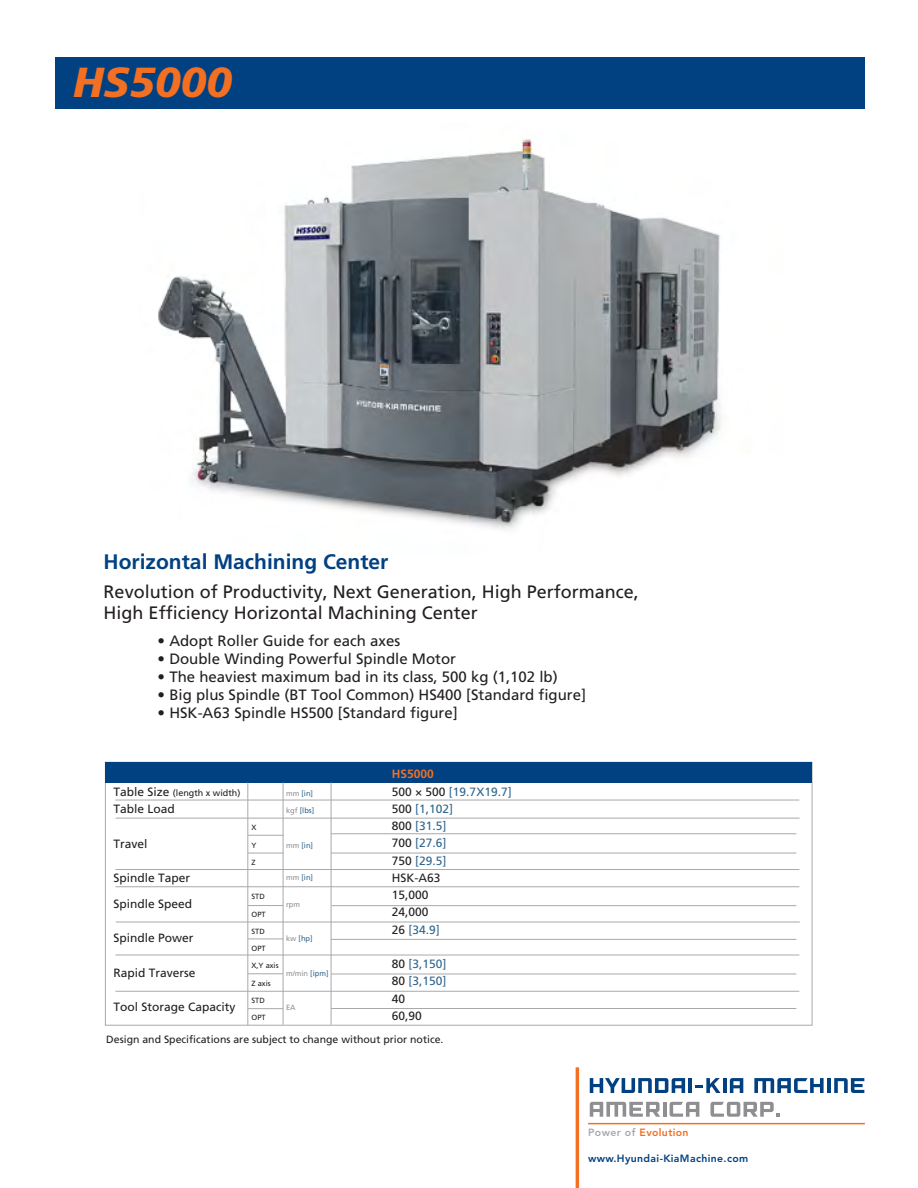
<style>
.page{position:relative;width:918px;height:1188px;background:#fff}
.page>*{position:absolute;margin:0;border:0;box-sizing:border-box;transform-origin:0 0}
.t1{font:italic 900 42px "Frutiger";color:#f36f21}
.t2{font:700 21px "Frutiger";color:#014182}
.t3{font:18px/21.6px "Frutiger";color:#231f20}
.t4{font:15px "Frutiger";color:#231f20}
.t5{font:12px/17.2px "Frutiger";color:#2f658d}
.t6{font:12px/25.5px "Frutiger";color:#231f20}
.t7{font:700 12px "Frutiger";color:#f36f21}
.t8{font:10.5px "Frutiger";color:#231f20}
.t9{font:800 10.5px "Avenir";letter-spacing:.035em;color:#014182}
.t10{font:800 10.5px "Avenir";letter-spacing:.035em;color:#f36f21}
.t11{font:9px "Frutiger";color:#231f20}
.t12{font:7.5px "Frutiger";color:#231f20}
.t13{font:7.5px "Frutiger";color:#2f658d}
.t14{font:7.5px "Frutiger";color:#8f8f92}
.s1{font-size:12px}
.s2{color:#8f8f92}
.s3{color:#2f658d}
.s4{color:#231f20}
.s5{color:#a8a9ad}
</style>
<div class="page">
<img style="left:158px;top:138px;width:563px;height:391px">
<svg style="left:730px;top:1078px;width:13px;height:15px"></svg>
<hr style="left:688px;top:1078px;width:4px;height:15px;background:#014182">
<hr style="left:723px;top:1078px;width:4px;height:15px;background:#014182">
<hr style="left:827px;top:1078px;width:4px;height:15px;background:#014182">
<svg style="left:695px;top:1078px;width:26px;height:15px"></svg>
<svg style="left:754px;top:1078px;width:70px;height:15px"></svg>
<svg style="left:590px;top:1078px;width:95px;height:15px"></svg>
<svg style="left:834px;top:1078px;width:30px;height:15px"></svg>
<hr style="left:663px;top:1102px;width:3px;height:15px;background:#8f8f92">
<svg style="left:670px;top:1102px;width:29px;height:15px"></svg>
<svg style="left:590px;top:1102px;width:70px;height:15px"></svg>
<svg style="left:710px;top:1102px;width:69px;height:15px"></svg>
<hr style="left:588px;top:1123px;width:277px;height:1px;background:#f36f21">
<hr style="left:576px;top:1067px;width:3px;height:121px;background:#f36f21">
<div style="left:55px;top:57px;width:810px;height:51px;background:#014182"></div>
<div style="left:106px;top:762px;width:706px;height:21px;background:#014182"></div>
<hr style="left:247px;top:783px;width:1px;height:242px;background:#a8a9ad">
<hr style="left:248px;top:835px;width:35px;height:1px;background:#a8a9ad">
<hr style="left:248px;top:853px;width:35px;height:1px;background:#a8a9ad">
<hr style="left:283px;top:783px;width:1px;height:242px;background:#a8a9ad">
<hr style="left:331px;top:783px;width:1px;height:242px;background:#a8a9ad">
<hr style="left:331px;top:833px;width:465px;height:1px;background:#a8a9ad">
<hr style="left:116px;top:818px;width:684px;height:1px;background:#a8a9ad">
<hr style="left:115px;top:800px;width:684px;height:1px;background:#a8a9ad">
<hr style="left:115px;top:886px;width:684px;height:1px;background:#a8a9ad">
<hr style="left:116px;top:922px;width:684px;height:1px;background:#a8a9ad">
<hr style="left:115px;top:955px;width:684px;height:1px;background:#a8a9ad">
<hr style="left:331px;top:939px;width:465px;height:1px;background:#a8a9ad">
<hr style="left:331px;top:853px;width:465px;height:1px;background:#a8a9ad">
<hr style="left:332px;top:905px;width:464px;height:1px;background:#a8a9ad">
<hr style="left:115px;top:869px;width:684px;height:1px;background:#a8a9ad">
<hr style="left:115px;top:991px;width:684px;height:1px;background:#a8a9ad">
<hr style="left:331px;top:974px;width:465px;height:1px;background:#a8a9ad">
<hr style="left:331px;top:1008px;width:465px;height:1px;background:#a8a9ad">
<hr style="left:248px;top:905px;width:35px;height:1px;background:#a8a9ad">
<hr style="left:248px;top:939px;width:35px;height:1px;background:#a8a9ad">
<hr style="left:248px;top:973px;width:35px;height:1px;background:#a8a9ad">
<hr style="left:248px;top:1008px;width:35px;height:1px;background:#a8a9ad">
<p class="t1" style="left:73px;top:57px;width:160px">HS5000</p>
<p class="t2" style="left:104px;top:549px;width:286px">Horizontal Machining Center</p>
<p class="t3" style="left:104px;top:581px;width:537px">Revolution of Productivity, Next Generation, High Performance,<br>High Efficiency Horizontal Machining Center</p>
<p class="t4" style="left:158px;top:632px;width:244px">• Adopt Roller Guide for each axes</p>
<p class="t4" style="left:158px;top:650px;width:300px">• Double Winding Powerful Spindle Motor</p>
<p class="t4" style="left:158px;top:668px;width:402px">• The heaviest maximum bad in its class, 500 kg (1,102 lb)</p>
<p class="t4" style="left:158px;top:686px;width:430px">• Big plus Spindle (BT Tool Common) HS400 [Standard figure]</p>
<p class="t4" style="left:158px;top:704px;width:302px">• HSK-A63 Spindle HS500 [Standard figure]</p>
<p class="t11" style="left:114px;top:787px;width:128px"><span class="s1">Table Size</span> (length x width)</p>
<p class="t6" style="left:114px;top:796px;width:63px">Table Load</p>
<p class="t6" style="left:114px;top:831px;width:36px">Travel</p>
<p class="t6" style="left:114px;top:865px;width:80px">Spindle Taper<br>Spindle Speed</p>
<p class="t6" style="left:114px;top:925px;width:82px">Spindle Power</p>
<p class="t6" style="left:114px;top:960px;width:84px">Rapid Traverse</p>
<p class="t6" style="left:114px;top:994px;width:124px">Tool Storage Capacity</p>
<p class="t12" style="left:252px;top:823px;width:7px">X</p>
<p class="t12" style="left:252px;top:840px;width:7px">Y</p>
<p class="t12" style="left:252px;top:858px;width:6px">Z</p>
<p class="t12" style="left:252px;top:892px;width:15px">STD</p>
<p class="t12" style="left:252px;top:909px;width:16px">OPT</p>
<p class="t12" style="left:252px;top:927px;width:15px">STD</p>
<p class="t12" style="left:252px;top:944px;width:16px">OPT</p>
<p class="t12" style="left:252px;top:961px;width:29px">X,Y axis</p>
<p class="t12" style="left:252px;top:978px;width:21px">Z axis</p>
<p class="t12" style="left:252px;top:996px;width:15px">STD</p>
<p class="t12" style="left:252px;top:1013px;width:16px">OPT</p>
<p class="t13" style="left:286px;top:789px;width:29px"><span class="s2">mm</span> [in]</p>
<p class="t13" style="left:286px;top:806px;width:30px"><span class="s2">kgf</span> [lbs]</p>
<p class="t13" style="left:286px;top:840px;width:29px"><span class="s2">mm</span> [in]</p>
<p class="t13" style="left:286px;top:873px;width:29px"><span class="s2">mm</span> [in]</p>
<p class="t14" style="left:286px;top:900px;width:16px">rpm</p>
<p class="t13" style="left:286px;top:934px;width:28px"><span class="s2">kw</span> [hp]</p>
<p class="t14" style="left:286px;top:969px;width:44px">m/min <span class="s3">[ipm]</span></p>
<p class="t14" style="left:286px;top:1003px;width:11px">EA</p>
<p class="t7" style="left:392px;top:767px;width:44px">HS5000</p>
<p class="t5" style="left:392px;top:783px;width:121px"><span class="s4">500 × 500</span> [19.7X19.7]<br><span class="s4">500</span> [1,102]<br><span class="s4">800</span> [31.5]<br><span class="s4">700</span> [27.6]<br><span class="s4">750</span> [29.5]<br><span class="s4">HSK-A63<br>15,000<br>24,000<br>26</span> [34.9]</p>
<p class="t5" style="left:392px;top:955px;width:56px"><span class="s4">80</span> [3,150]<br><span class="s4">80</span> [3,150]<br><span class="s4">40<br>60,90</span></p>
<p class="t8" style="left:106px;top:1033px;width:339px">Design and Specifications are subject to change without prior notice.</p>
<p class="t10" style="left:588px;top:1127px;width:102px"><span class="s5">Power of</span> Evolution</p>
<p class="t9" style="left:588px;top:1152px;width:162px">www.Hyundai-KiaMachine.com</p>
</div>
